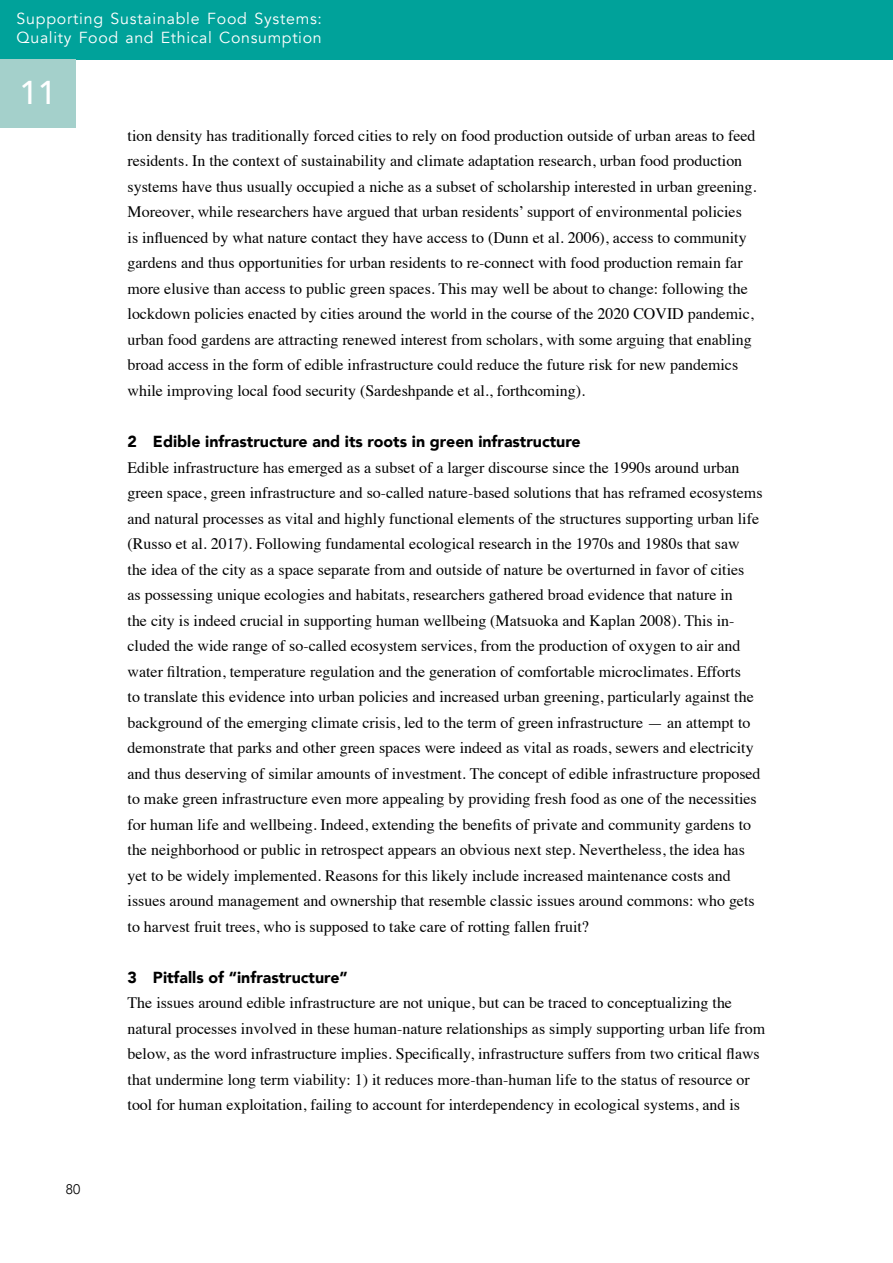
<style>
.page{position:relative;width:893px;height:1263px;background:#fff}
.page>*{position:absolute;margin:0;border:0;box-sizing:border-box;transform-origin:0 0}
.t1{font:500 33px "Avenir";color:#fff}
.t2{font:15.9px/25.5px "Times";color:#000}
.t3{font:900 15.9px "Avenir";color:#000}
.t4{font:15.9px/19.2px "Avenir";letter-spacing:.05em;color:#fff}
.t5{font:300 13.8px "Avenir";color:#000}
</style>
<div class="page">
<div style="left:0;top:0;width:893px;height:60px;background:#00a29a"></div>
<div style="left:0;top:60px;width:75px;height:68px;background:#a4d0cb"></div>
<p class="t4" style="left:17px;top:9px;width:307px">Supporting Sustainable Food Systems:<br>Quality Food and Ethical Consumption</p>
<h1 class="t1" style="left:19px;top:71px;width:38px">11</h1>
<p class="t5" style="left:66px;top:1180px;width:16px">80</p>
<p class="t2" style="left:128px;top:124px;width:630px">tion density has traditionally forced cities to rely on food production outside of urban areas to feed residents. In the context of sustainability and climate adaptation research, urban food production systems have thus usually occupied a niche as a subset of scholarship interested in urban greening.<br>Moreover, while researchers have argued that urban residents’ support of environmental policies is influenced by what nature contact they have access to (Dunn et al. 2006), access to community gardens and thus opportunities for urban residents to re-connect with food production remain far more elusive than access to public green spaces. This may well be about to change: following the lockdown policies enacted by cities around the world in the course of the 2020 COVID pandemic, urban food gardens are attracting renewed interest from scholars, with some arguing that enabling broad access in the form of edible infrastructure could reduce the future risk for new pandemics while improving local food security (Sardeshpande et al., forthcoming).</p>
<p class="t3" style="left:128px;top:431px;width:455px">2 Edible infrastructure and its roots in green infrastructure</p>
<p class="t2" style="left:128px;top:456px;width:636px">Edible infrastructure has emerged as a subset of a larger discourse since the 1990s around urban green space, green infrastructure and so-called nature-based solutions that has reframed ecosystems and natural processes as vital and highly functional elements of the structures supporting urban life (Russo et al. 2017). Following fundamental ecological research in the 1970s and 1980s that saw the idea of the city as a space separate from and outside of nature be overturned in favor of cities<br>as possessing unique ecologies and habitats, researchers gathered broad evidence that nature in<br>the city is indeed crucial in supporting human wellbeing (Matsuoka and Kaplan 2008). This in&shy;cluded the wide range of so-called ecosystem services, from the production of oxygen to air and water filtration, temperature regulation and the generation of comfortable microclimates. Efforts<br>to translate this evidence into urban policies and increased urban greening, particularly against the background of the emerging climate crisis, led to the term of green infrastructure — an attempt to demonstrate that parks and other green spaces were indeed as vital as roads, sewers and electricity and thus deserving of similar amounts of investment. The concept of edible infrastructure proposed to make green infrastructure even more appealing by providing fresh food as one of the necessities for human life and wellbeing. Indeed, extending the benefits of private and community gardens to the neighborhood or public in retrospect appears an obvious next step. Nevertheless, the idea has yet to be widely implemented. Reasons for this likely include increased maintenance costs and issues around management and ownership that resemble classic issues around commons: who gets to harvest fruit trees, who is supposed to take care of rotting fallen fruit?</p>
<p class="t3" style="left:128px;top:967px;width:222px">3 Pitfalls of “infrastructure”</p>
<p class="t2" style="left:128px;top:991px;width:639px">The issues around edible infrastructure are not unique, but can be traced to conceptualizing the natural processes involved in these human-nature relationships as simply supporting urban life from below, as the word infrastructure implies. Specifically, infrastructure suffers from two critical flaws that undermine long term viability: 1) it reduces more-than-human life to the status of resource or tool for human exploitation, failing to account for interdependency in ecological systems, and is</p>
</div>
